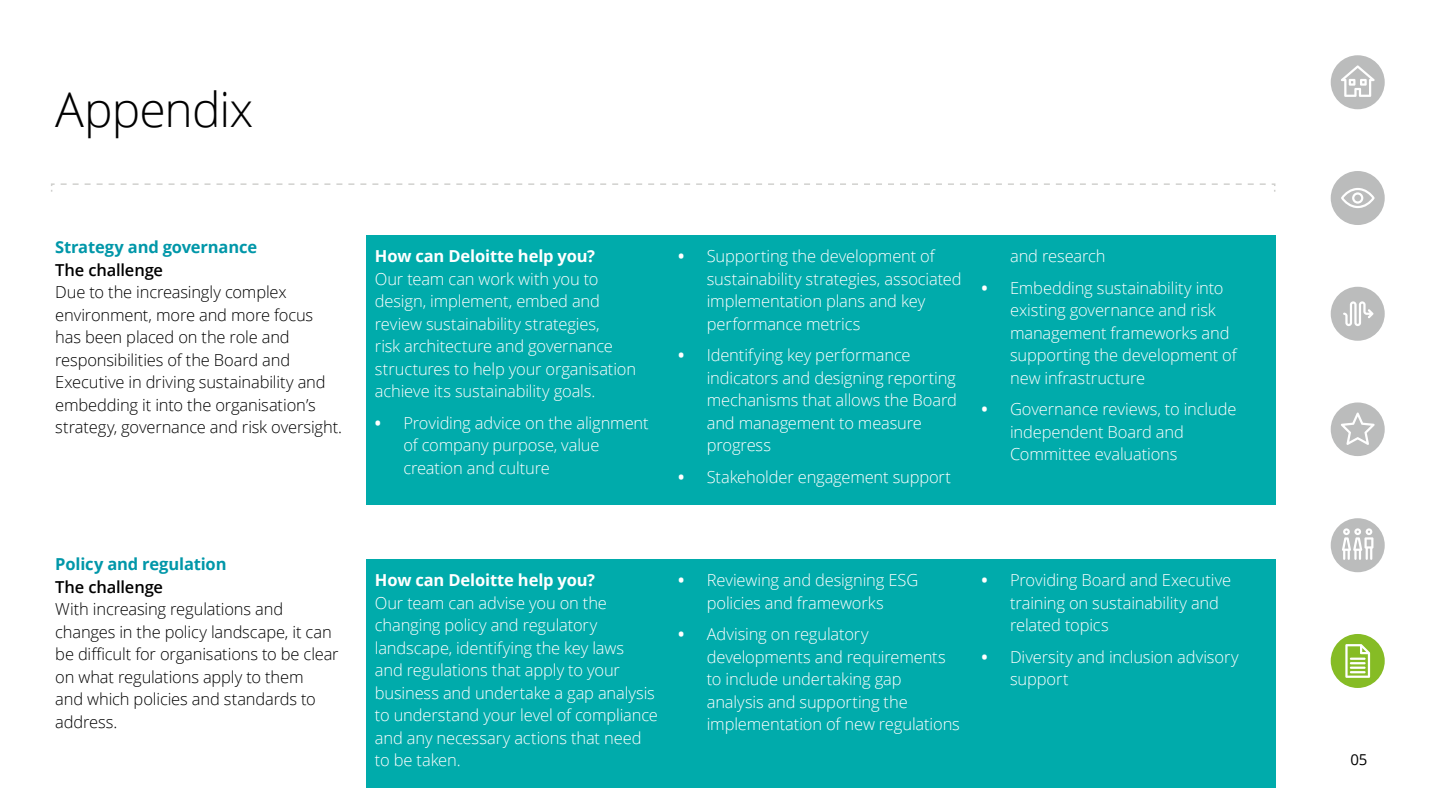
<style>
.page{position:relative;width:1440px;height:810px;background:#fff}
.page>*{position:absolute;margin:0;border:0;box-sizing:border-box;transform-origin:0 0}
.t1{font:300 48px "Open Sans";letter-spacing:-.02em;color:#000}
.t2{font:300 16.5px/22.5px "Open Sans";letter-spacing:-.01em;color:#fff}
.t3{font:300 16.5px/22.5px "Open Sans";letter-spacing:-.01em;color:#000}
.t4{font:700 16.5px "Open Sans";letter-spacing:-.01em;color:#fff}
.t5{font:700 16.5px "Open Sans";letter-spacing:-.01em;color:#0097a9}
.t6{font:600 16.5px "Open Sans";letter-spacing:-.01em;color:#000}
.t7{font:15px "Open Sans";color:#000}
.s1{font-weight:700}
</style>
<div class="page">
<div style="left:366px;top:235px;width:909px;height:270px;background:#00abab"></div>
<svg style="left:51px;top:183px;width:1225px;height:9px"></svg>
<svg style="left:1331px;top:55px;width:54px;height:54px"></svg>
<svg style="left:1331px;top:287px;width:54px;height:54px"></svg>
<svg style="left:1331px;top:634px;width:54px;height:54px"></svg>
<svg style="left:1331px;top:518px;width:54px;height:54px"></svg>
<svg style="left:1331px;top:171px;width:54px;height:54px"></svg>
<svg style="left:1331px;top:402px;width:54px;height:54px"></svg>
<div style="left:366px;top:559px;width:909px;height:229px;background:#00abab"></div>
<h1 class="t1" style="left:55px;top:77px;width:200px">Appendix</h1>
<p class="t5" style="left:55px;top:236px;width:203px">Strategy and governance</p>
<p class="t6" style="left:55px;top:259px;width:109px">The challenge</p>
<p class="t3" style="left:55px;top:281px;width:288px">Due to the increasingly complex environment, more and more focus has been placed on the role and responsibilities of the Board and Executive in driving sustainability and embedding it into the organisation’s strategy, governance and risk oversight.</p>
<p class="t5" style="left:55px;top:552px;width:173px">Policy and regulation</p>
<p class="t6" style="left:55px;top:575px;width:109px">The challenge</p>
<p class="t3" style="left:55px;top:597px;width:285px">With increasing regulations and changes in the policy landscape, it can be difficult for organisations to be clear on what regulations apply to them<br>and which policies and standards to address.</p>
<p class="t4" style="left:375px;top:245px;width:222px">How can Deloitte help you?</p>
<p class="t2" style="left:375px;top:267px;width:263px">Our team can work with you to design, implement, embed and review sustainability strategies,<br>risk architecture and governance structures to help your organisation achieve its sustainability goals.</p>
<p class="t2" style="left:403px;top:411px;width:247px;text-indent:-28px"><span class="s1">•</span> Providing advice on the alignment of company purpose, value creation and culture</p>
<p class="t2" style="left:707px;top:245px;width:256px;text-indent:-28px"><span class="s1">•</span> Supporting the development of sustainability strategies, associated implementation plans and key performance metrics</p>
<p class="t2" style="left:707px;top:344px;width:252px;text-indent:-28px"><span class="s1">•</span> Identifying key performance indicators and designing reporting mechanisms that allows the Board and management to measure progress</p>
<p class="t2" style="left:678px;top:465px;width:274px"><span class="s1">•</span> Stakeholder engagement support</p>
<p class="t2" style="left:1010px;top:245px;width:97px">and research</p>
<p class="t2" style="left:1010px;top:276px;width:228px;text-indent:-28px"><span class="s1">•</span> Embedding sustainability into existing governance and risk management frameworks and supporting the development of new infrastructure</p>
<p class="t2" style="left:1010px;top:398px;width:228px;text-indent:-28px"><span class="s1">•</span> Governance reviews, to include independent Board and<br>Committee evaluations</p>
<p class="t4" style="left:375px;top:569px;width:222px">How can Deloitte help you?</p>
<p class="t2" style="left:375px;top:591px;width:285px">Our team can advise you on the changing policy and regulatory landscape, identifying the key laws<br>and regulations that apply to your business and undertake a gap analysis to understand your level of compliance and any necessary actions that need to be taken.</p>
<p class="t2" style="left:678px;top:569px;width:242px;text-align:center"><span class="s1">•</span> Reviewing and designing ESG policies and frameworks</p>
<p class="t2" style="left:707px;top:623px;width:255px;text-indent:-28px"><span class="s1">•</span> Advising on regulatory developments and requirements to include undertaking gap analysis and supporting the implementation of new regulations</p>
<p class="t2" style="left:1010px;top:569px;width:223px;text-indent:-28px"><span class="s1">•</span> Providing Board and Executive training on sustainability and related topics</p>
<p class="t2" style="left:1010px;top:645px;width:230px;text-indent:-28px"><span class="s1">•</span> Diversity and inclusion advisory support</p>
<p class="t7" style="left:1350px;top:750px;width:19px">05</p>
</div>
